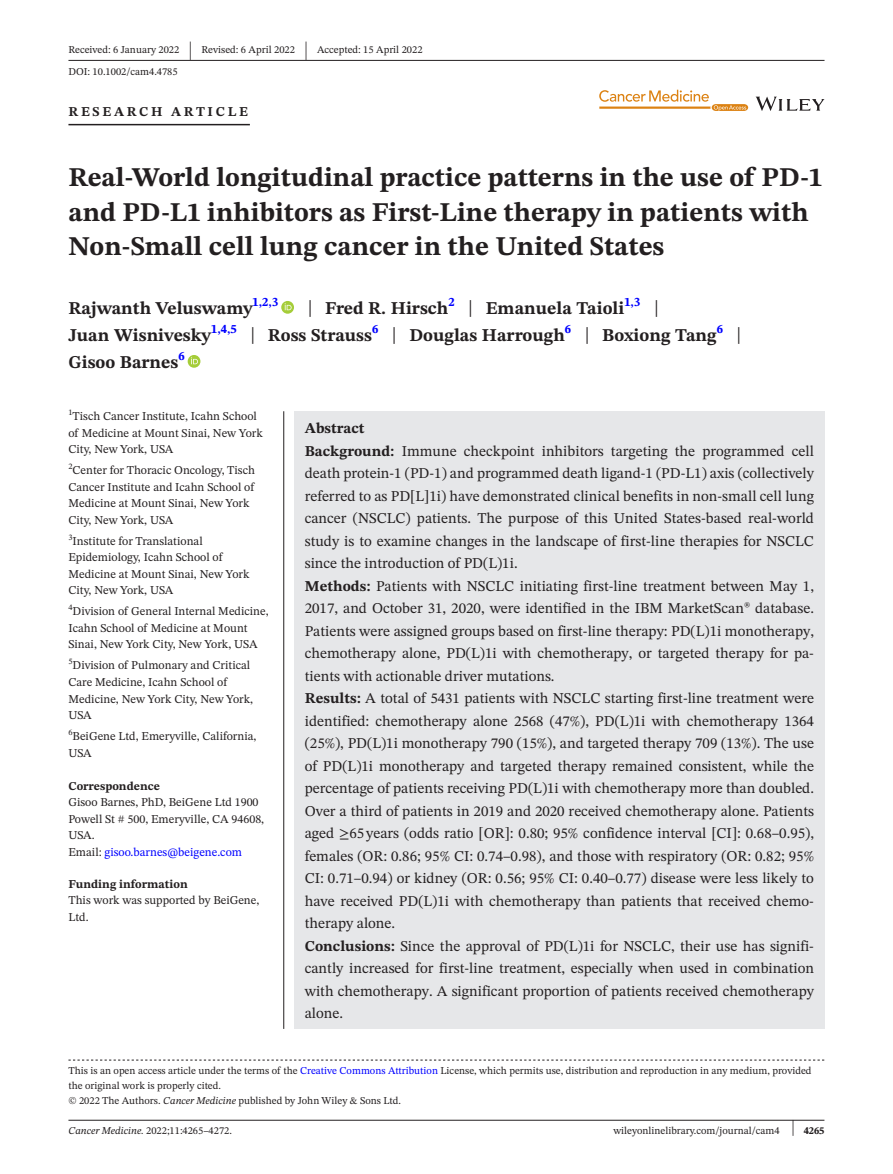
<style>
.page{position:relative;width:893px;height:1174px;background:#fff}
.page>*{position:absolute;margin:0;border:0;box-sizing:border-box;transform-origin:0 0}
.t1{font:700 27px/34.5px "STIX Two Text";color:#231f20}
.t2{font:25.65px "STIX Two Text";color:#231f20;scale:.49 1}
.t3{font:700 18px/27px "STIX Two Text";color:#231f20}
.t4{font:15px/22.5px "STIX Two Text";color:#231f20}
.t5{font:700 13.5px "STIX Two Text";letter-spacing:.2em;color:#231f20}
.t6{font:12px/16.5px "STIX Two Text";color:#231f20}
.t7{font:700 12px "STIX Two Text";color:#231f20}
.t8{font:10.5px/15px "STIX Two Text";color:#231f20}
.s1{font-weight:400;font-size:23.4px}
.s2{color:#00f}
.s3{font-weight:700}
.s4{font-family:"STIX"}
.s5{font-style:italic}
.s6{font-size:22.2px}
</style>
<div class="page">
<hr style="left:68px;top:1119px;width:756px;height:1px;background:#231f20">
<svg style="left:756px;top:97px;width:68px;height:14px"></svg>
<svg style="left:599px;top:90px;width:149px;height:21px"></svg>
<hr style="left:68px;top:60px;width:756px;height:1px;background:#231f20">
<hr style="left:68px;top:124px;width:182px;height:1px;background:#231f20">
<svg style="left:281px;top:301px;width:13px;height:13px"></svg>
<svg style="left:285px;top:303px;width:7px;height:7px"></svg>
<svg style="left:188px;top:355px;width:12px;height:13px"></svg>
<svg style="left:191px;top:357px;width:7px;height:7px"></svg>
<svg style="left:68px;top:1059px;width:756px;height:1px"></svg>
<div style="left:294px;top:411px;width:530px;height:618px;background:#e6e7e9"></div>
<hr style="left:283px;top:411px;width:1px;height:618px;background:#231f20">
<p class="t8" style="left:68px;top:42px;width:112px">Received: 6 January 2022</p>
<h2 class="t2" style="left:189px;top:32px;width:8px">|</h2>
<p class="t8" style="left:202px;top:42px;width:95px">Revised: 6 April 2022</p>
<h2 class="t2" style="left:304px;top:32px;width:8px">|</h2>
<p class="t8" style="left:317px;top:42px;width:107px">Accepted: 15 April 2022</p>
<p class="t8" style="left:68px;top:64px;width:111px">DOI: 10.1002/cam4.4785</p>
<p class="t5" style="left:68px;top:101px;width:181px">RESEARCH ARTICLE</p>
<h1 class="t1" style="left:68px;top:161px;width:755px">Real-World longitudinal practice patterns in the use of PD-1 and PD-L1 inhibitors as First-Line therapy in patients with<br>Non-Small cell lung cancer in the United States</h1>
<p class="t3" style="left:68px;top:295px;width:211px">Rajwanth Veluswamy<sup>1,2,3</sup></p>
<p class="t3" style="left:68px;top:295px;width:674px;text-indent:239px"><span class="s1">|</span> Fred R. Hirsch<sup>2</sup> <span class="s1">|</span> Emanuela Taioli<sup>1,3</sup> <span class="s1">|<br></span>Juan Wisnivesky<sup>1,4,5</sup> <span class="s1">|</span> Ross Strauss<sup>6</sup> <span class="s1">|</span> Douglas Harrough<sup>6</sup> <span class="s1">|</span> Boxiong Tang<sup>6</sup> <span class="s1">|<br></span>Gisoo Barnes<sup>6</sup></p>
<p class="t6" style="left:68px;top:408px;width:196px"><sup>1</sup>Tisch Cancer Institute, Icahn School of Medicine at Mount Sinai, New York<br>City, New York, USA</p>
<p class="t6" style="left:68px;top:462px;width:188px"><sup>2</sup>Center for Thoracic Oncology, Tisch<br>Cancer Institute and Icahn School of<br>Medicine at Mount Sinai, New York<br>City, New York, USA</p>
<p class="t6" style="left:68px;top:532px;width:183px"><sup>3</sup>Institute for Translational<br>Epidemiology, Icahn School of<br>Medicine at Mount Sinai, New York<br>City, New York, USA</p>
<p class="t6" style="left:68px;top:603px;width:202px"><sup>4</sup>Division of General Internal Medicine,<br>Icahn School of Medicine at Mount<br>Sinai, New York City, New York, USA</p>
<p class="t6" style="left:68px;top:657px;width:186px"><sup>5</sup>Division of Pulmonary and Critical<br>Care Medicine, Icahn School of<br>Medicine, New York City, New York,<br>USA</p>
<p class="t6" style="left:68px;top:727px;width:190px"><sup>6</sup>BeiGene Ltd, Emeryville, California,<br>USA</p>
<p class="t7" style="left:68px;top:777px;width:93px">Correspondence</p>
<p class="t6" style="left:68px;top:793px;width:197px">Gisoo Barnes, PhD, BeiGene Ltd 1900<br>Powell St # 500, Emeryville, CA 94608,<br>USA.<br>Email: <span class="s2">gisoo.barnes@beigene.com</span></p>
<p class="t7" style="left:68px;top:875px;width:121px">Funding information</p>
<p class="t6" style="left:68px;top:892px;width:192px">This work was supported by BeiGene,<br>Ltd.</p>
<p class="t4" style="left:305px;top:417px;width:511px"><span class="s3">Abstract<br>Background:</span> Immune checkpoint inhibitors targeting the programmed cell death protein-1 (PD-1) and programmed death ligand-1 (PD-L1) axis (collectively referred to as PD[L]1i) have demonstrated clinical benefits in non-small cell lung cancer (NSCLC) patients. The purpose of this United States-based real-world study is to examine changes in the landscape of first-line therapies for NSCLC since the introduction of PD(L)1i.<br><span class="s3">Methods:</span> Patients with NSCLC initiating first-line treatment between May 1, 2017, and October 31, 2020, were identified in the IBM MarketScan® database.<br>Patients were assigned groups based on first-line therapy: PD(L)1i monotherapy, chemotherapy alone, PD(L)1i with chemotherapy, or targeted therapy for pa&shy;tients with actionable driver mutations.<br><span class="s3">Results:</span> A total of 5431 patients with NSCLC starting first-line treatment were identified: chemotherapy alone 2568 (47%), PD(L)1i with chemotherapy 1364 (25%), PD(L)1i monotherapy 790 (15%), and targeted therapy 709 (13%). The use of PD(L)1i monotherapy and targeted therapy remained consistent, while the percentage of patients receiving PD(L)1i with chemotherapy more than doubled.<br>Over a third of patients in 2019 and 2020 received chemotherapy alone. Patients aged <span class="s4">≥</span>65 years (odds ratio [OR]: 0.80; 95% confidence interval [CI]: 0.68–0.95), females (OR: 0.86; 95% CI: 0.74–0.98), and those with respiratory (OR: 0.82; 95% CI: 0.71–0.94) or kidney (OR: 0.56; 95% CI: 0.40–0.77) disease were less likely to have received PD(L)1i with chemotherapy than patients that received chemo&shy;therapy alone.<br><span class="s3">Conclusions:</span> Since the approval of PD(L)1i for NSCLC, their use has signifi&shy;cantly increased for first-line treatment, especially when used in combination with chemotherapy. A significant proportion of patients received chemotherapy alone.</p>
<p class="t8" style="left:68px;top:1063px;width:745px">This is an open access article under the terms of the <span class="s2">Creative Commons Attribution</span> License, which permits use, distribution and reproduction in any medium, provided the original work is properly cited.<br>© 2022 The Authors. <span class="s5">Cancer Medicine</span> published by John Wiley &amp; Sons Ltd.</p>
<p class="t8" style="left:68px;top:1123px;width:165px"><span class="s5">Cancer Medicine.</span> 2022;11:4265–4272.</p>
<p class="t8" style="left:613px;top:1123px;width:213px">wileyonlinelibrary.com/journal/cam4 <span class="s6">|</span> <span class="s3">4265</span></p>
</div>
